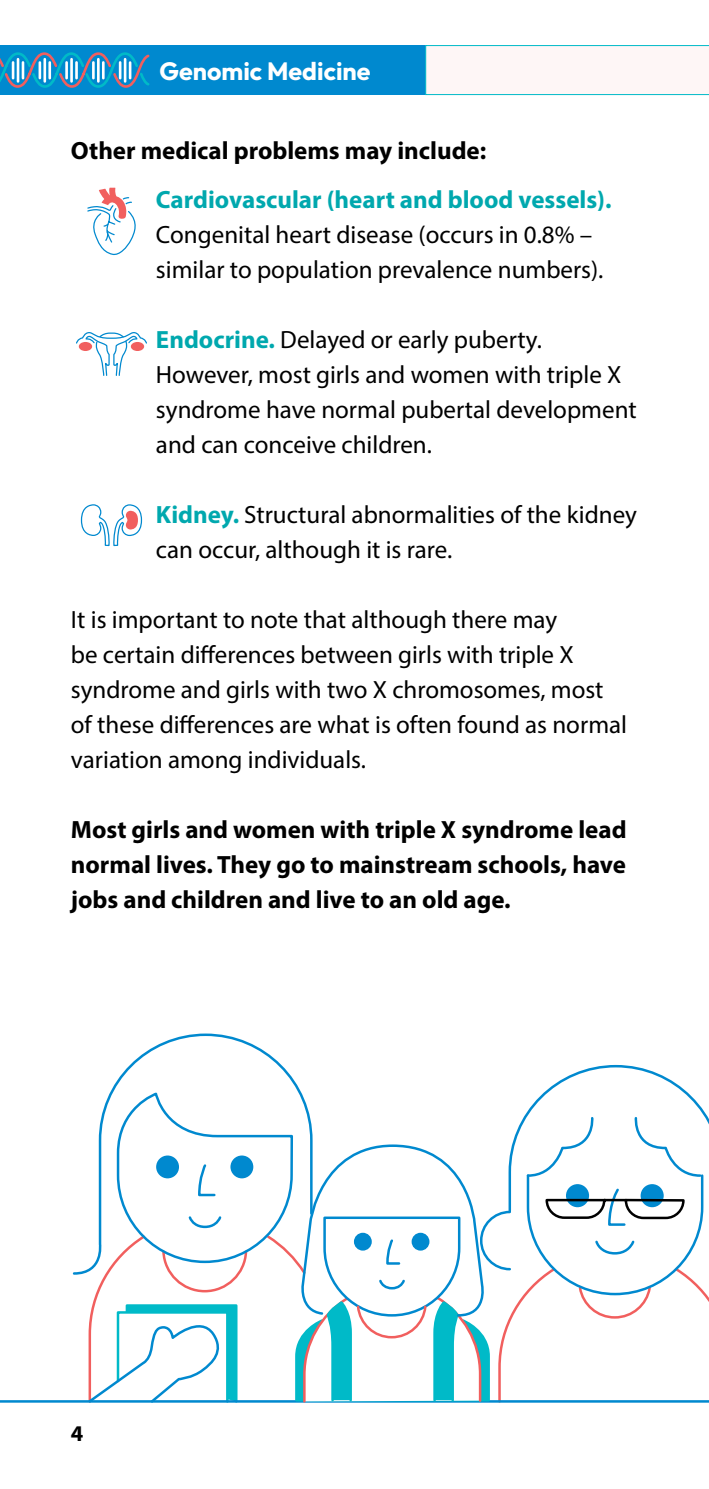
<style>
.page{position:relative;width:709px;height:1489px;background:#fff}
.page>*{position:absolute;margin:0;border:0;box-sizing:border-box;transform-origin:0 0}
.t1{font:25px/35px "Myriad Pro";color:#000}
.t2{font:700 25px/35px "Myriad Pro";color:#000;text-align:justify}
.t3{font:700 25px "Myriad Pro";color:#00a8ae}
.t4{font:100 25px "Outfit";color:#fff}
.t5{font:700 22.5px "Myriad Pro";color:#000}
.s1{font-weight:700;color:#00a8ae}
</style>
<div class="page">
<div style="left:0;top:45px;width:425px;height:50px;background:#0089cf"></div>
<div style="left:425px;top:45px;width:284px;height:50px;background:#fef6f6"></div>
<svg style="left:0;top:52px;width:150px;height:36px"></svg>
<svg style="left:72px;top:1033px;width:241px;height:242px"></svg>
<svg style="left:86px;top:1233px;width:162px;height:170px"></svg>
<svg style="left:87px;top:188px;width:49px;height:68px"></svg>
<svg style="left:76px;top:332px;width:71px;height:44px"></svg>
<svg style="left:491px;top:1064px;width:216px;height:204px"></svg>
<svg style="left:497px;top:1115px;width:212px;height:288px"></svg>
<hr style="left:0;top:1399px;width:709px;height:3px;background:#0089cf">
<svg style="left:265px;top:1143px;width:226px;height:260px"></svg>
<svg style="left:80px;top:504px;width:63px;height:43px"></svg>
<p class="t4" style="left:159px;top:57px;width:213px">Genomic Medicine</p>
<p class="t2" style="left:71px;top:132px;width:417px">Other medical problems may include:</p>
<p class="t3" style="left:156px;top:183px;width:457px">Cardiovascular (heart and blood vessels).</p>
<p class="t1" style="left:156px;top:216px;width:449px">Congenital heart disease (occurs in 0.8% – similar to population prevalence numbers).</p>
<p class="t1" style="left:156px;top:321px;width:482px"><span class="s1">Endocrine.</span> Delayed or early puberty.<br>However, most girls and women with triple X syndrome have normal pubertal development and can conceive children.</p>
<p class="t1" style="left:156px;top:496px;width:482px"><span class="s1">Kidney.</span> Structural abnormalities of the kidney can occur, although it is rare.</p>
<p class="t1" style="left:71px;top:601px;width:557px">It is important to note that although there may<br>be certain differences between girls with triple X syndrome and girls with two X chromosomes, most of these differences are what is often found as normal variation among individuals.</p>
<p class="t2" style="left:71px;top:811px;width:557px">Most girls and women with triple X syndrome lead normal lives. They go to mainstream schools, have jobs and children and live to an old age.</p>
<p class="t5" style="left:71px;top:1418px;width:14px">4</p>
</div>
